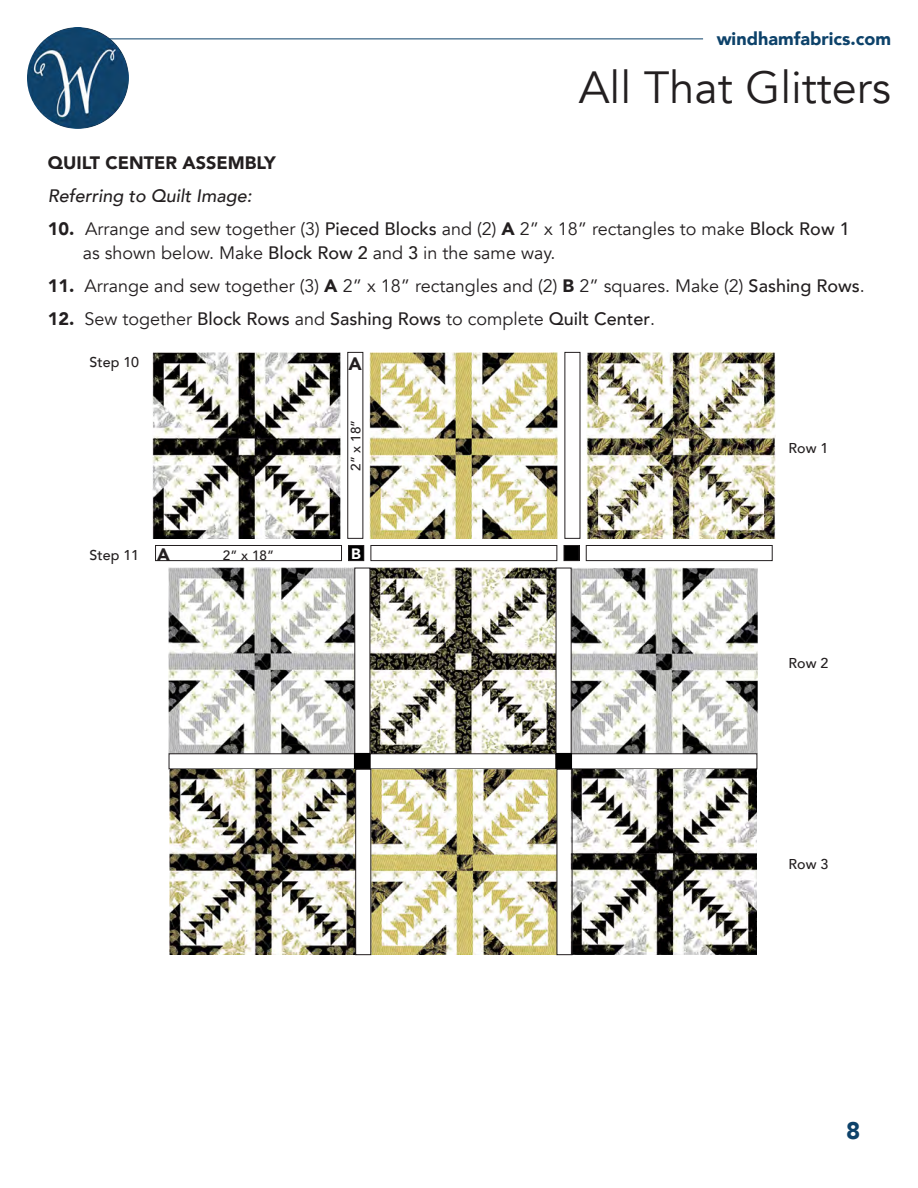
<style>
.page{position:relative;width:918px;height:1188px;background:#fff}
.page>*{position:absolute;margin:0;border:0;box-sizing:border-box;transform-origin:0 0}
.t1{font:45px "Avenir";color:#231f20}
.t2{font:900 24px "Avenir";color:#0d426a}
.t3{font:18px/24px "Avenir";color:#231f20}
.t4{font:500 18px "Avenir";color:#231f20}
.t5{font:italic 500 18px "Avenir";color:#231f20}
.t6{font:900 18px "Avenir";color:#231f20}
.t7{font:900 18px "Avenir";color:#0d426a}
.t8{font:900 15px "Avenir";color:#fff}
.t9{font:500 14.25px "Avenir";color:#231f20}
.t10{font:500 13.5px "Avenir";color:#231f20}
.s1{font-weight:900}
.s2{font-weight:500}
.s3{font-weight:400}
</style>
<div class="page">
<img style="left:27px;top:27px;width:102px;height:102px;border-radius:51px">
<hr style="left:109px;top:39px;width:594px;height:1px;background:#0d426a">
<img style="left:153px;top:352px;width:188px;height:187px">
<img style="left:370px;top:352px;width:188px;height:187px">
<img style="left:587px;top:352px;width:188px;height:187px">
<img style="left:169px;top:568px;width:186px;height:186px">
<img style="left:370px;top:568px;width:186px;height:186px">
<img style="left:571px;top:568px;width:186px;height:186px">
<div style="left:155px;top:545px;width:187px;height:16px;border:1px solid #231f20"></div>
<div style="left:371px;top:545px;width:186px;height:16px;border:1px solid #231f20"></div>
<div style="left:586px;top:545px;width:186px;height:16px;border:1px solid #231f20"></div>
<div style="left:349px;top:545px;width:15px;height:16px;background:#000"></div>
<div style="left:348px;top:545px;width:16px;height:16px;border:1px solid #231f20"></div>
<div style="left:564px;top:545px;width:15px;height:16px;background:#000"></div>
<div style="left:564px;top:545px;width:15px;height:16px;border:1px solid #231f20"></div>
<div style="left:355px;top:754px;width:15px;height:15px;background:#000"></div>
<div style="left:556px;top:754px;width:15px;height:15px;background:#000"></div>
<img style="left:170px;top:769px;width:186px;height:186px">
<img style="left:371px;top:769px;width:186px;height:186px">
<img style="left:572px;top:769px;width:185px;height:186px">
<div style="left:557px;top:769px;width:15px;height:186px;border:1px solid #231f20"></div>
<p class="t7" style="left:717px;top:23px;width:176px">windhamfabrics.com</p>
<h1 class="t1" style="left:579px;top:61px;width:314px">All That Glitters</h1>
<p class="t6" style="left:48px;top:148px;width:230px">QUILT CENTER ASSEMBLY</p>
<p class="t5" style="left:48px;top:185px;width:205px">Referring to Quilt Image:</p>
<p class="t3" style="left:83px;top:217px;width:768px;text-indent:-35px"><span class="s1">10.</span> Arrange and sew together (3) <span class="s2">Pieced Blocks</span> and (2) <span class="s1">A</span> 2” x 18” rectangles to make <span class="s2">Block Row 1 </span>as shown below. Make <span class="s2">Block Row 2</span> and <span class="s2">3</span> in the same way.</p>
<p class="t3" style="left:48px;top:274px;width:818px"><span class="s1">11.</span> Arrange and sew together (3) <span class="s1">A</span> 2” x 18” rectangles and (2) <span class="s1">B</span> 2” squares. Make (2) <span class="s2">Sashing Rows</span>.</p>
<p class="t4" style="left:48px;top:303px;width:609px"><span class="s1">12.</span> <span class="s3">Sew together</span> Block Rows <span class="s3">and</span> Sashing Rows <span class="s3">to complete</span> Quilt Center<span class="s3">.</span></p>
<p class="t9" style="left:90px;top:349px;width:51px">Step 10</p>
<p class="t6" style="left:349px;top:349px;width:15px">A</p>
<p class="t10" style="left:344px;top:471px;width:53px;rotate:-90deg">2” x 18”</p>
<p class="t9" style="left:90px;top:543px;width:51px">Step 11</p>
<p class="t6" style="left:157px;top:539px;width:15px">A</p>
<p class="t10" style="left:223px;top:543px;width:53px">2” x 18”</p>
<p class="t8" style="left:351px;top:541px;width:11px">B</p>
<p class="t9" style="left:789px;top:435px;width:41px">Row 1</p>
<p class="t9" style="left:789px;top:651px;width:41px">Row 2</p>
<p class="t9" style="left:789px;top:852px;width:41px">Row 3</p>
<h2 class="t2" style="left:846px;top:1110px;width:16px">8</h2>
</div>
